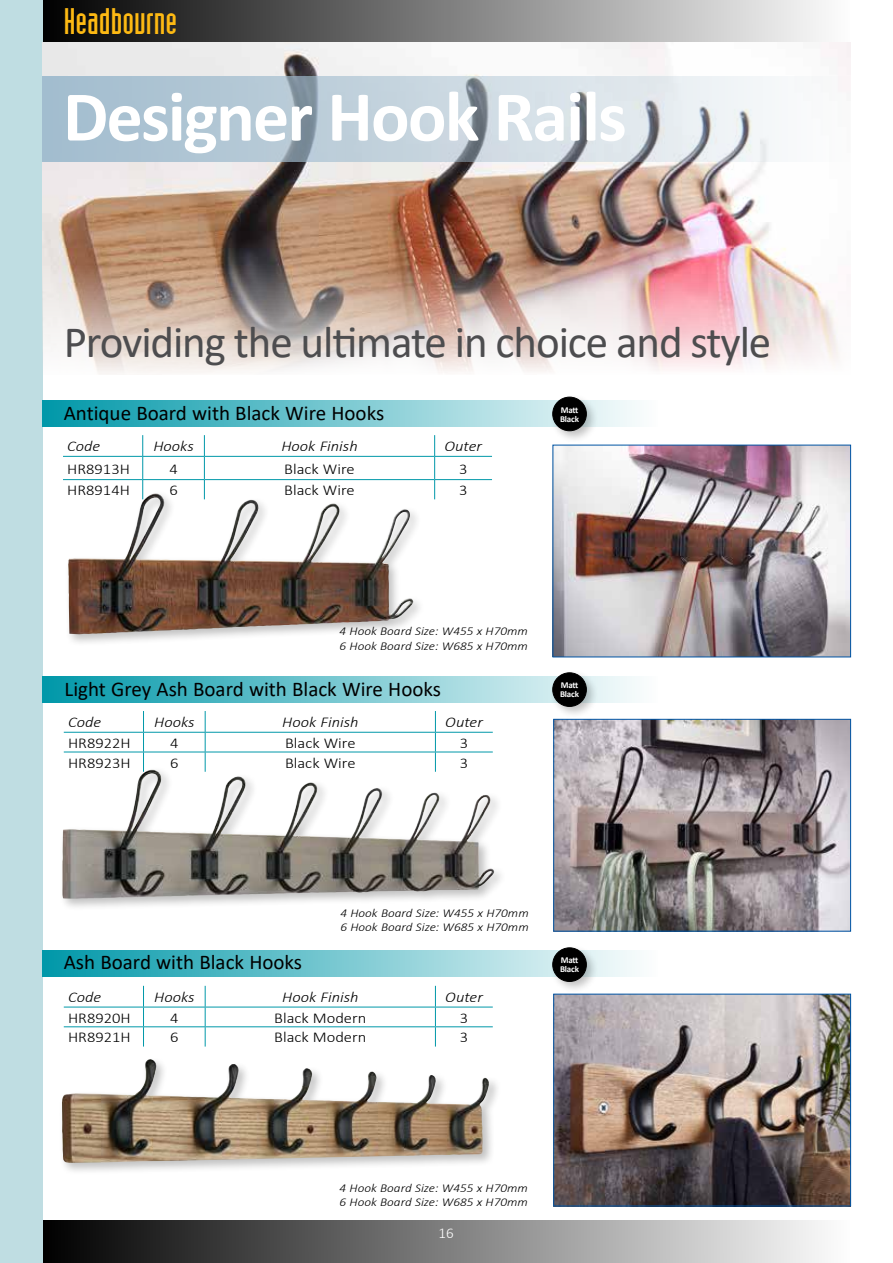
<style>
.page{position:relative;width:893px;height:1263px;background:#fff}
.page>*{position:absolute;margin:0;border:0;box-sizing:border-box;transform-origin:0 0}
.t1{font:700 72px "Calibri";letter-spacing:-.025em;color:#fff}
.t2{font:45px "Calibri";letter-spacing:-.025em;color:#4d4d4f}
.t3{font:36px "Industria Solid";color:#fdb913;scale:1.1 1}
.t4{font:21px "Calibri";color:#000}
.t5{font:300 15px "Calibri";color:#000;scale:1.1 1}
.t6{font:italic 300 15px "Calibri";color:#000;scale:1.1 1}
.t7{font:300 15px "Calibri";color:#fff}
.t8{font:italic 300 12px/14.4px "Calibri";color:#000;scale:1.1 1}
.t9{font:700 9px/9px "Calibri";letter-spacing:-.025em;color:#fff}
</style>
<div class="page">
<div style="left:0;top:1220px;width:850px;height:43px;background:linear-gradient(to right,#000,#fdfdfd)"></div>
<div style="left:0;top:0;width:850px;height:43px;background:linear-gradient(to right,#000,#fcfcfc)"></div>
<div style="left:0;top:0;width:43px;height:1263px;background:#bfdde2"></div>
<div style="left:43px;top:401px;width:615px;height:26px;background:linear-gradient(to right,#0098a9,#fdfefe)"></div>
<div style="left:43px;top:677px;width:615px;height:26px;background:linear-gradient(to right,#0098a9,#fdfefe)"></div>
<hr style="left:63px;top:456px;width:80px;height:1px;background:#0098a9">
<hr style="left:143px;top:456px;width:61px;height:1px;background:#0098a9">
<hr style="left:204px;top:456px;width:231px;height:1px;background:#0098a9">
<hr style="left:435px;top:456px;width:57px;height:1px;background:#0098a9">
<svg style="left:142px;top:435px;width:1px;height:55px"></svg>
<svg style="left:204px;top:435px;width:1px;height:55px"></svg>
<svg style="left:434px;top:435px;width:1px;height:64px"></svg>
<hr style="left:63px;top:479px;width:80px;height:1px;background:#0098a9">
<hr style="left:143px;top:479px;width:61px;height:1px;background:#0098a9">
<hr style="left:204px;top:479px;width:231px;height:1px;background:#0098a9">
<hr style="left:435px;top:479px;width:57px;height:1px;background:#0098a9">
<hr style="left:64px;top:732px;width:80px;height:1px;background:#0098a9">
<hr style="left:144px;top:732px;width:61px;height:1px;background:#0098a9">
<hr style="left:205px;top:732px;width:230px;height:1px;background:#0098a9">
<hr style="left:435px;top:732px;width:58px;height:1px;background:#0098a9">
<svg style="left:143px;top:711px;width:1px;height:55px"></svg>
<svg style="left:205px;top:711px;width:1px;height:55px"></svg>
<svg style="left:435px;top:711px;width:1px;height:55px"></svg>
<hr style="left:64px;top:752px;width:80px;height:1px;background:#0098a9">
<hr style="left:144px;top:752px;width:61px;height:1px;background:#0098a9">
<hr style="left:205px;top:752px;width:230px;height:1px;background:#0098a9">
<hr style="left:435px;top:752px;width:58px;height:1px;background:#0098a9">
<img style="left:554px;top:447px;width:295px;height:208px">
<div style="left:552px;top:445px;width:299px;height:212px;border:1px solid #0054a4"></div>
<img style="left:555px;top:721px;width:294px;height:208px">
<div style="left:553px;top:719px;width:298px;height:212px;border:1px solid #0054a4"></div>
<div style="left:65px;top:490px;width:360px;height:157px;background:#000;opacity:.25"></div>
<img style="left:68px;top:501px;width:346px;height:134px">
<div style="left:59px;top:766px;width:447px;height:146px;background:#000;opacity:.25"></div>
<img style="left:62px;top:775px;width:433px;height:124px">
<div style="left:43px;top:950px;width:615px;height:26px;background:linear-gradient(to right,#0098a9,#fdfefe)"></div>
<hr style="left:64px;top:1007px;width:80px;height:1px;background:#0098a9">
<hr style="left:144px;top:1007px;width:61px;height:1px;background:#0098a9">
<hr style="left:205px;top:1007px;width:230px;height:1px;background:#0098a9">
<hr style="left:435px;top:1007px;width:58px;height:1px;background:#0098a9">
<svg style="left:143px;top:986px;width:1px;height:60px"></svg>
<svg style="left:205px;top:986px;width:1px;height:60px"></svg>
<svg style="left:435px;top:986px;width:1px;height:60px"></svg>
<hr style="left:64px;top:1026px;width:80px;height:1px;background:#0098a9">
<hr style="left:144px;top:1026px;width:61px;height:1px;background:#0098a9">
<hr style="left:205px;top:1026px;width:230px;height:1px;background:#0098a9">
<hr style="left:435px;top:1026px;width:58px;height:1px;background:#0098a9">
<img style="left:555px;top:996px;width:294px;height:208px">
<div style="left:553px;top:994px;width:298px;height:212px;border:1px solid #0054a4"></div>
<div style="left:59px;top:1056px;width:442px;height:120px;background:#000;opacity:.25"></div>
<img style="left:62px;top:1059px;width:427px;height:104px">
<img style="left:43px;top:43px;width:807px;height:331px">
<svg style="left:43px;top:77px;width:807px;height:85px;background:#c4d1da"></svg>
<div style="left:549px;top:394px;width:50px;height:49px;background:#000;opacity:.25"></div>
<div style="left:553px;top:397px;width:33px;height:34px;background:#000;border-radius:50%"></div>
<div style="left:552px;top:397px;width:35px;height:34px;border:1px solid #000;border-radius:50%"></div>
<div style="left:549px;top:669px;width:50px;height:50px;background:#000;opacity:.25"></div>
<div style="left:553px;top:673px;width:33px;height:33px;background:#000;border-radius:50%"></div>
<div style="left:552px;top:673px;width:35px;height:34px;border:1px solid #000;border-radius:50%"></div>
<div style="left:549px;top:944px;width:50px;height:50px;background:#000;opacity:.25"></div>
<div style="left:553px;top:948px;width:33px;height:33px;background:#000;border-radius:50%"></div>
<div style="left:552px;top:948px;width:35px;height:34px;border:1px solid #000;border-radius:50%"></div>
<h3 class="t3" style="left:64px;top:2px;width:105px">Headbourne</h3>
<h1 class="t1" style="left:63px;top:66px;width:565px">Designer Hook Rails</h1>
<h2 class="t2" style="left:64px;top:311px;width:709px">Providing the ultimate in choice and style</h2>
<h3 class="t4" style="left:64px;top:398px;width:322px">Antique Board with Black Wire Hooks</h3>
<p class="t6" style="left:67px;top:437px;width:32px">Code</p>
<p class="t6" style="left:153px;top:437px;width:38px">Hooks</p>
<p class="t6" style="left:281px;top:437px;width:71px">Hook Finish</p>
<p class="t6" style="left:445px;top:437px;width:36px">Outer</p>
<p class="t5" style="left:67px;top:459px;width:58px">HR8913H</p>
<p class="t5" style="left:169px;top:459px;width:9px">4</p>
<p class="t5" style="left:284px;top:459px;width:66px">Black Wire</p>
<p class="t5" style="left:459px;top:459px;width:9px">3</p>
<p class="t5" style="left:67px;top:481px;width:58px">HR8914H</p>
<p class="t5" style="left:169px;top:481px;width:9px">6</p>
<p class="t5" style="left:284px;top:481px;width:66px">Black Wire</p>
<p class="t5" style="left:459px;top:481px;width:9px">3</p>
<p class="t9" style="left:560px;top:405px;width:20px">Matt<br>Black</p>
<p class="t8" style="left:340px;top:624px;width:173px">4 Hook Board Size: W455 x H70mm<br>6 Hook Board Size: W685 x H70mm</p>
<h3 class="t4" style="left:65px;top:674px;width:378px">Light Grey Ash Board with Black Wire Hooks</h3>
<p class="t6" style="left:68px;top:713px;width:32px">Code</p>
<p class="t6" style="left:154px;top:713px;width:38px">Hooks</p>
<p class="t6" style="left:282px;top:713px;width:71px">Hook Finish</p>
<p class="t6" style="left:445px;top:713px;width:36px">Outer</p>
<p class="t5" style="left:68px;top:733px;width:58px">HR8922H</p>
<p class="t5" style="left:170px;top:733px;width:9px">4</p>
<p class="t5" style="left:285px;top:733px;width:66px">Black Wire</p>
<p class="t5" style="left:460px;top:733px;width:9px">3</p>
<p class="t5" style="left:68px;top:753px;width:58px">HR8923H</p>
<p class="t5" style="left:170px;top:753px;width:9px">6</p>
<p class="t5" style="left:285px;top:753px;width:66px">Black Wire</p>
<p class="t5" style="left:460px;top:753px;width:9px">3</p>
<p class="t9" style="left:560px;top:681px;width:20px">Matt<br>Black</p>
<p class="t8" style="left:340px;top:905px;width:173px">4 Hook Board Size: W455 x H70mm<br>6 Hook Board Size: W685 x H70mm</p>
<h3 class="t4" style="left:64px;top:947px;width:240px">Ash Board with Black Hooks</h3>
<p class="t6" style="left:68px;top:988px;width:32px">Code</p>
<p class="t6" style="left:154px;top:988px;width:38px">Hooks</p>
<p class="t6" style="left:282px;top:988px;width:71px">Hook Finish</p>
<p class="t6" style="left:445px;top:988px;width:36px">Outer</p>
<p class="t5" style="left:68px;top:1008px;width:58px">HR8920H</p>
<p class="t5" style="left:170px;top:1008px;width:9px">4</p>
<p class="t5" style="left:274px;top:1008px;width:85px">Black Modern</p>
<p class="t5" style="left:460px;top:1008px;width:9px">3</p>
<p class="t5" style="left:68px;top:1028px;width:58px">HR8921H</p>
<p class="t5" style="left:170px;top:1028px;width:9px">6</p>
<p class="t5" style="left:274px;top:1028px;width:85px">Black Modern</p>
<p class="t5" style="left:460px;top:1028px;width:9px">3</p>
<p class="t9" style="left:560px;top:956px;width:20px">Matt<br>Black</p>
<p class="t8" style="left:340px;top:1180px;width:173px">4 Hook Board Size: W455 x H70mm<br>6 Hook Board Size: W685 x H70mm</p>
<p class="t7" style="left:438px;top:1223px;width:17px">16</p>
</div>
